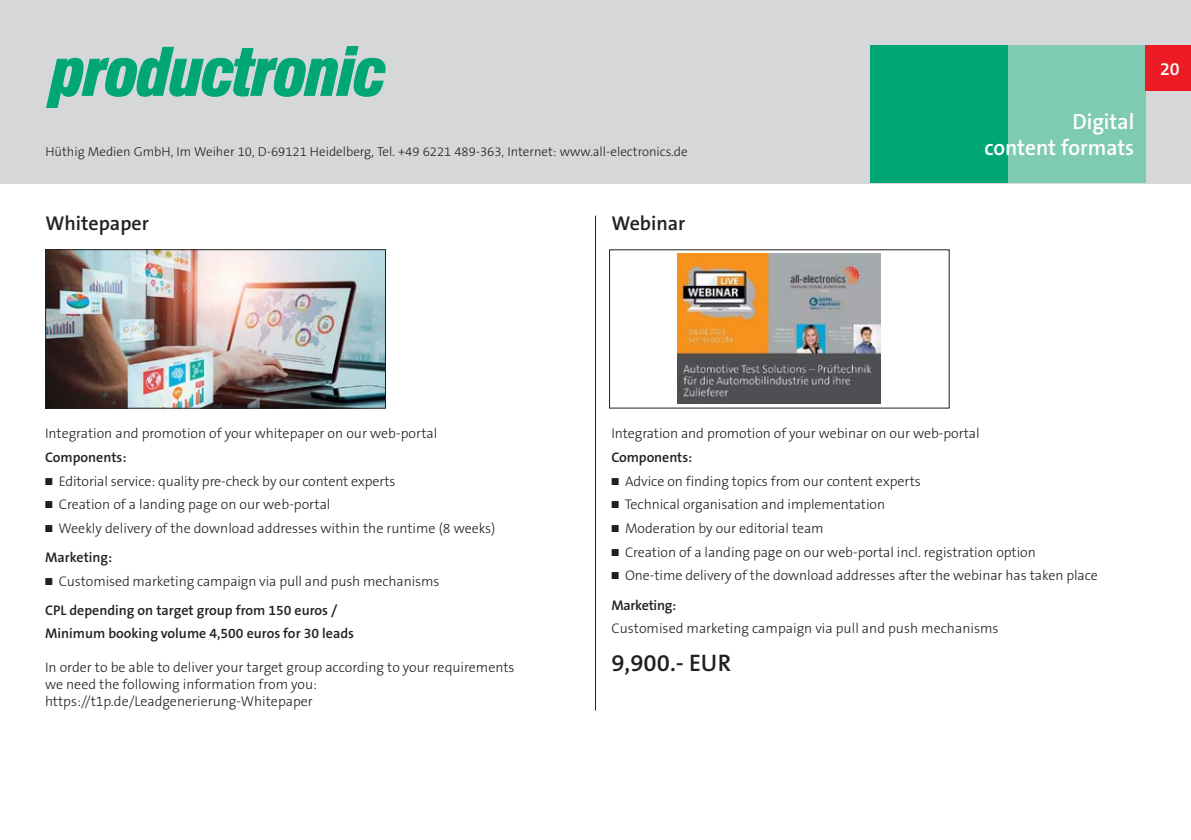
<style>
.page{position:relative;width:1191px;height:840px;background:#fff}
.page>*{position:absolute;margin:0;border:0;box-sizing:border-box;transform-origin:0 0}
.t1{font:600 24px "The Sans Os F";color:#231f20}
.t2{font:600 22px/26.4px "The Sans Os F";color:#fff;text-align:right}
.t3{font:600 20px "The Sans Os F";color:#231f20}
.t4{font:600 18px "The Sans Os F";color:#fff}
.t5{font:300 14px/29.4px "The Sans Os F";letter-spacing:-.005em;color:#231f20}
.t6{font:600 14px "The Sans Os F";color:#231f20}
.t7{font:300 13px "The Sans Os F";color:#231f20}
.s1{font-weight:600}
</style>
<div class="page">
<div style="left:0;top:0;width:1191px;height:183px;background:#d6d7d9"></div>
<div style="left:1008px;top:45px;width:137px;height:138px;background:#7ecbb1"></div>
<div style="left:870px;top:45px;width:138px;height:138px;background:#00a774"></div>
<div style="left:1145px;top:45px;width:46px;height:46px;background:#ed1c24"></div>
<svg style="left:46px;top:46px;width:340px;height:62px"></svg>
<hr style="left:595px;top:215px;width:1px;height:495px;background:#231f20">
<img style="left:47px;top:251px;width:337px;height:155px">
<div style="left:45px;top:249px;width:341px;height:159px;border:1px solid #231f20"></div>
<img style="left:678px;top:254px;width:203px;height:150px">
<p class="t7" style="left:45px;top:145px;width:644px">Hüthig Medien GmbH, Im Weiher 10, D-69121 Heidelberg, Tel. +49 6221 489-363, Internet: www.all-electronics.de</p>
<h3 class="t3" style="left:45px;top:214px;width:105px">Whitepaper</h3>
<h3 class="t3" style="left:611px;top:214px;width:75px">Webinar</h3>
<h2 class="t2" style="left:984px;top:109px;width:151px">Digital<br>content formats</h2>
<p class="t4" style="left:1160px;top:60px;width:21px">20</p>
<p class="t5" style="left:45px;top:419px;width:394px">Integration and promotion of your whitepaper on our web-portal</p>
<p class="t6" style="left:45px;top:450px;width:83px">Components:</p>
<p class="t5" style="left:45px;top:466px;width:352px">■ Editorial service: quality pre-check by our content experts</p>
<p class="t5" style="left:45px;top:490px;width:287px">■ Creation of a landing page on our web-portal</p>
<p class="t5" style="left:45px;top:514px;width:452px">■ Weekly delivery of the download addresses within the runtime (8 weeks)<br><span class="s1">Marketing:</span></p>
<p class="t5" style="left:45px;top:567px;width:396px">■ Customised marketing campaign via pull and push mechanisms<br><span class="s1">CPL depending on target group from 150 euros /</span></p>
<p class="t6" style="left:45px;top:625px;width:310px">Minimum booking volume 4,500 euros for 30 leads</p>
<p class="t5" style="left:45px;top:658px;width:471px;line-height:17px">In order to be able to deliver your target group according to your requirements we need the following information from you: https://t1p.de/Leadgenerierung-Whitepaper</p>
<p class="t5" style="left:611px;top:419px;width:370px">Integration and promotion of your webinar on our web-portal</p>
<p class="t6" style="left:611px;top:450px;width:82px">Components:</p>
<p class="t5" style="left:611px;top:466px;width:311px">■ Advice on finding topics from our content experts</p>
<p class="t5" style="left:611px;top:490px;width:275px">■ Technical organisation and implementation</p>
<p class="t5" style="left:611px;top:514px;width:214px">■ Moderation by our editorial team</p>
<p class="t5" style="left:611px;top:537px;width:426px">■ Creation of a landing page on our web-portal incl. registration option</p>
<p class="t5" style="left:611px;top:561px;width:488px">■ One-time delivery of the download addresses after the webinar has taken place<br><span class="s1">Marketing:</span></p>
<p class="t5" style="left:611px;top:613px;width:388px">Customised marketing campaign via pull and push mechanisms</p>
<h1 class="t1" style="left:611px;top:650px;width:121px">9,900.- EUR</h1>
</div>
